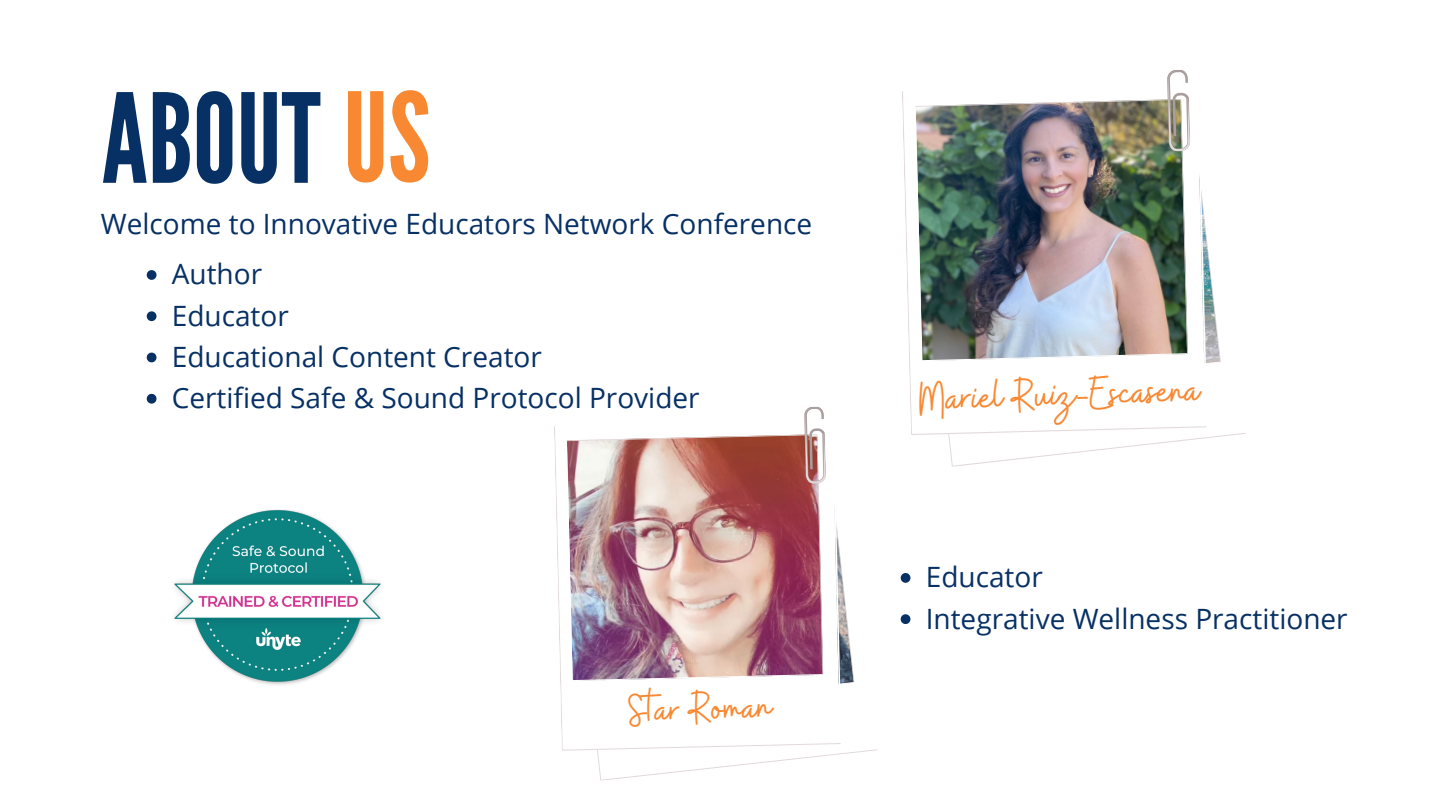
<style>
.page{position:relative;width:1440px;height:810px;background:#fff}
.page>*{position:absolute;margin:0;border:0;box-sizing:border-box;transform-origin:0 0}
.t1{font:123.4px "League Gothic";color:#073064}
.t2{font:47.8px "Buffalo";color:#f88932}
.t3{font:46.5px "Buffalo";color:#f88932}
.t4{font:28px "Open Sans";color:#073064}
.s1{font-size:123px;color:#f88932}
</style>
<div class="page">
<img style="left:174px;top:510px;width:207px;height:175px">
<svg style="left:147px;top:270px;width:9px;height:10px"></svg>
<svg style="left:147px;top:311px;width:9px;height:10px"></svg>
<svg style="left:147px;top:353px;width:9px;height:9px"></svg>
<svg style="left:147px;top:394px;width:9px;height:10px"></svg>
<svg style="left:901px;top:573px;width:9px;height:10px"></svg>
<svg style="left:901px;top:614px;width:9px;height:10px"></svg>
<svg style="left:562px;top:750px;width:315px;height:31px"></svg>
<img style="left:554px;top:426px;width:323px;height:324px">
<svg style="left:804px;top:406px;width:22px;height:78px"></svg>
<svg style="left:911px;top:433px;width:335px;height:34px"></svg>
<img style="left:902px;top:91px;width:319px;height:342px">
<svg style="left:1167px;top:70px;width:23px;height:81px"></svg>
<h1 class="t1" style="left:102px;top:67px;width:330px">ABOUT <span class="s1">US</span></h1>
<p class="t4" style="left:101px;top:204px;width:713px">Welcome to Innovative Educators Network Conference</p>
<p class="t4" style="left:172px;top:254px;width:92px">Author</p>
<p class="t4" style="left:172px;top:296px;width:119px">Educator</p>
<p class="t4" style="left:172px;top:337px;width:372px">Educational Content Creator</p>
<p class="t4" style="left:172px;top:378px;width:529px">Certified Safe &amp; Sound Protocol Provider</p>
<p class="t3" style="left:628px;top:681px;width:144px;rotate:-2deg">Star Roman</p>
<p class="t2" style="left:918px;top:368px;width:282px;rotate:-2deg">Mariel Ruiz-Escasena</p>
<p class="t4" style="left:926px;top:557px;width:119px">Educator</p>
<h2 class="t4" style="left:926px;top:599px;width:423px">Integrative Wellness Practitioner</h2>
</div>
